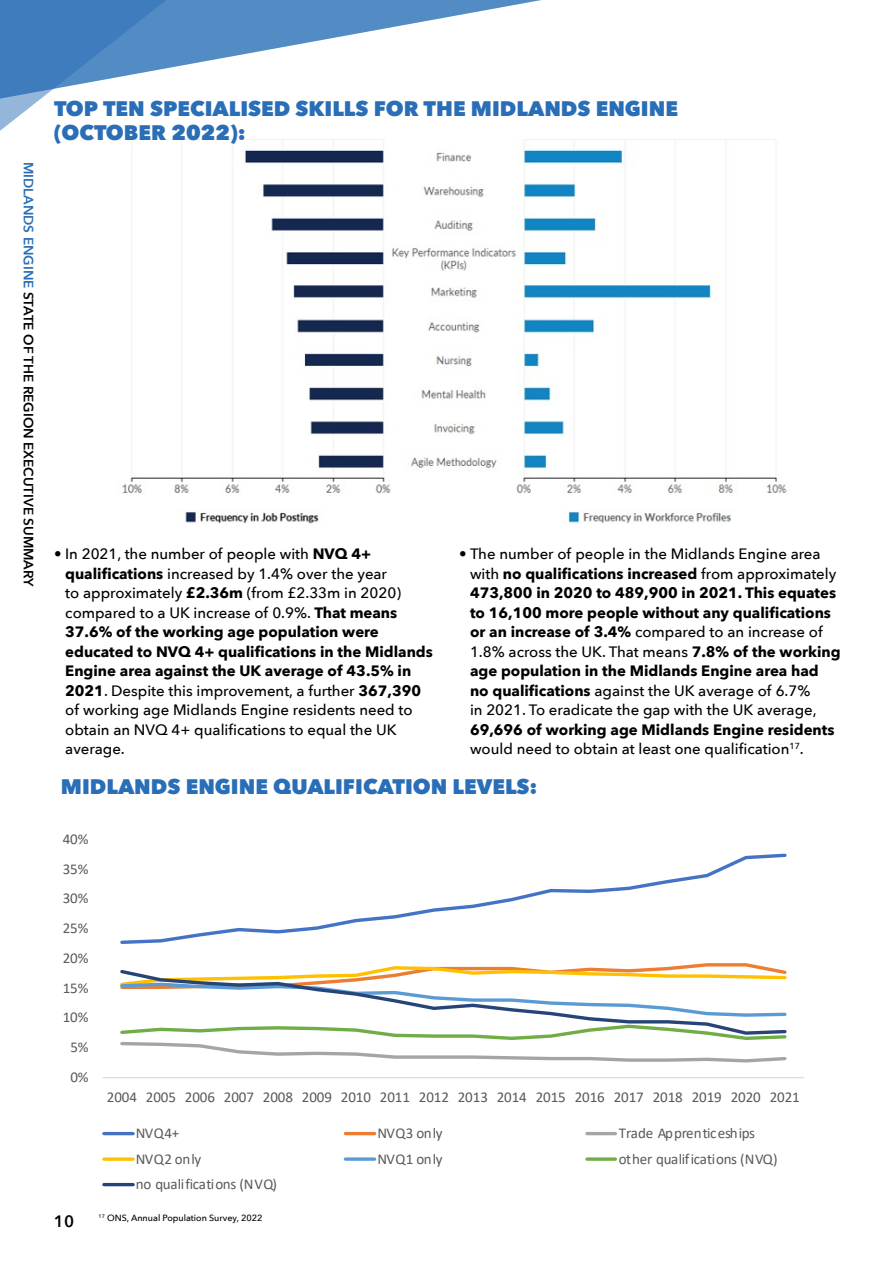
<style>
.page{position:relative;width:893px;height:1263px;background:#fff}
.page>*{position:absolute;margin:0;border:0;box-sizing:border-box;transform-origin:0 0}
.t1{font:800 21px/24px "Avenir Next";color:#296eb6}
.t2{font:600 16.5px "Avenir Next";color:#000}
.t3{font:700 15px/19.5px "Avenir Next";color:#000}
.t4{font:500 15px/19.5px "Avenir Next";color:#000}
.t5{font:15px "Calibri";letter-spacing:-.005em;color:#595959}
.t6{font:15px "Calibri";letter-spacing:-.025em;color:#595959}
.t7{font:600 13.5px "Avenir Next";color:#000}
.t8{font:500 9px "Avenir Next";color:#000}
.s1{color:#296eb6}
.s2{font-weight:700}
.s3{font-weight:500}
</style>
<div class="page">
<img style="left:122px;top:139px;width:665px;height:385px">
<hr style="left:103px;top:1077px;width:701px;height:1px;background:#d9d9d9">
<svg style="left:120px;top:853px;width:667px;height:91px"></svg>
<svg style="left:120px;top:963px;width:667px;height:100px"></svg>
<svg style="left:120px;top:967px;width:667px;height:69px"></svg>
<hr style="left:104px;top:1132px;width:29px;height:3px;background:#4472c4">
<hr style="left:345px;top:1132px;width:30px;height:3px;background:#ed7d31">
<hr style="left:587px;top:1132px;width:28px;height:3px;background:#a5a5a5">
<svg style="left:104px;top:1157px;width:29px;height:4px"></svg>
<svg style="left:345px;top:1157px;width:30px;height:4px"></svg>
<svg style="left:587px;top:1157px;width:28px;height:4px"></svg>
<hr style="left:104px;top:1183px;width:29px;height:3px;background:#264478">
<svg style="left:182px;top:0;width:359px;height:66px"></svg>
<svg style="left:0;top:0;width:182px;height:141px"></svg>
<p class="t7" style="left:40px;top:162px;width:427px;rotate:90deg"><span class="s1">MIDLANDS ENGINE</span> STATE OF THE REGION EXECUTIVE SUMMARY</p>
<h1 class="t1" style="left:54px;top:96px;width:626px">TOP TEN SPECIALISED SKILLS FOR THE MIDLANDS ENGINE (OCTOBER 2022):</h1>
<p class="t4" style="left:65px;top:544px;width:369px;text-indent:-11px">• In 2021, the number of people with <span class="s2">NVQ 4+ qualifications</span> increased by 1.4% over the year<br>to approximately <span class="s2">£2.36m</span> (from £2.33m in 2020) compared to a UK increase of 0.9%. <span class="s2">That means 37.6% of the working age population were educated to NVQ 4+ qualifications in the Midlands Engine area against the UK average of 43.5% in 2021</span>. Despite this improvement, a further <span class="s2">367,390 </span>of working age Midlands Engine residents need to obtain an NVQ 4+ qualifications to equal the UK average.</p>
<p class="t3" style="left:470px;top:544px;width:372px;text-indent:-11px"><span class="s3">• The number of people in the Midlands Engine area with</span> no qualifications increased <span class="s3">from approximately </span>473,800 in 2020 to 489,900 in 2021. This equates to 16,100 more people without any qualifications or an increase of 3.4% <span class="s3">compared to an increase of 1.8% across the UK. That means</span> 7.8% of the working age population in the Midlands Engine area had no qualifications <span class="s3">against the UK average of 6.7%<br>in 2021. To eradicate the gap with the UK average,</span></p>
<p class="t3" style="left:470px;top:720px;width:366px">69,696 of working age Midlands Engine residents <span class="s3">would need to obtain at least one qualification</span><sup>17</sup><span class="s3">.</span></p>
<h1 class="t1" style="left:61px;top:774px;width:478px">MIDLANDS ENGINE QUALIFICATION LEVELS:</h1>
<p class="t5" style="left:63px;top:828px;width:27px">40%</p>
<p class="t5" style="left:63px;top:858px;width:27px">35%</p>
<p class="t5" style="left:63px;top:887px;width:27px">30%</p>
<p class="t5" style="left:63px;top:917px;width:27px">25%</p>
<p class="t5" style="left:63px;top:947px;width:27px">20%</p>
<p class="t5" style="left:63px;top:977px;width:27px">15%</p>
<p class="t5" style="left:63px;top:1007px;width:27px">10%</p>
<p class="t5" style="left:70px;top:1037px;width:20px">5%</p>
<p class="t5" style="left:70px;top:1067px;width:20px">0%</p>
<p class="t2" style="left:54px;top:1207px;width:22px">10</p>
<p class="t5" style="left:107px;top:1087px;width:694px">2004 2005 2006 2007 2008 2009 2010 2011 2012 2013 2014 2015 2016 2017 2018 2019 2020 2021</p>
<p class="t5" style="left:136px;top:1123px;width:45px">NVQ4+</p>
<p class="t5" style="left:377px;top:1123px;width:67px">NVQ3 only</p>
<p class="t6" style="left:619px;top:1123px;width:138px">Trade Apprenticeships</p>
<p class="t5" style="left:136px;top:1148px;width:67px">NVQ2 only</p>
<p class="t5" style="left:377px;top:1148px;width:67px">NVQ1 only</p>
<p class="t6" style="left:619px;top:1148px;width:161px">other qualifications (NVQ)</p>
<p class="t6" style="left:136px;top:1173px;width:143px">no qualifications (NVQ)</p>
<p class="t8" style="left:99px;top:1210px;width:165px"><sup>17</sup> ONS, Annual Population Survey, 2022</p>
</div>
